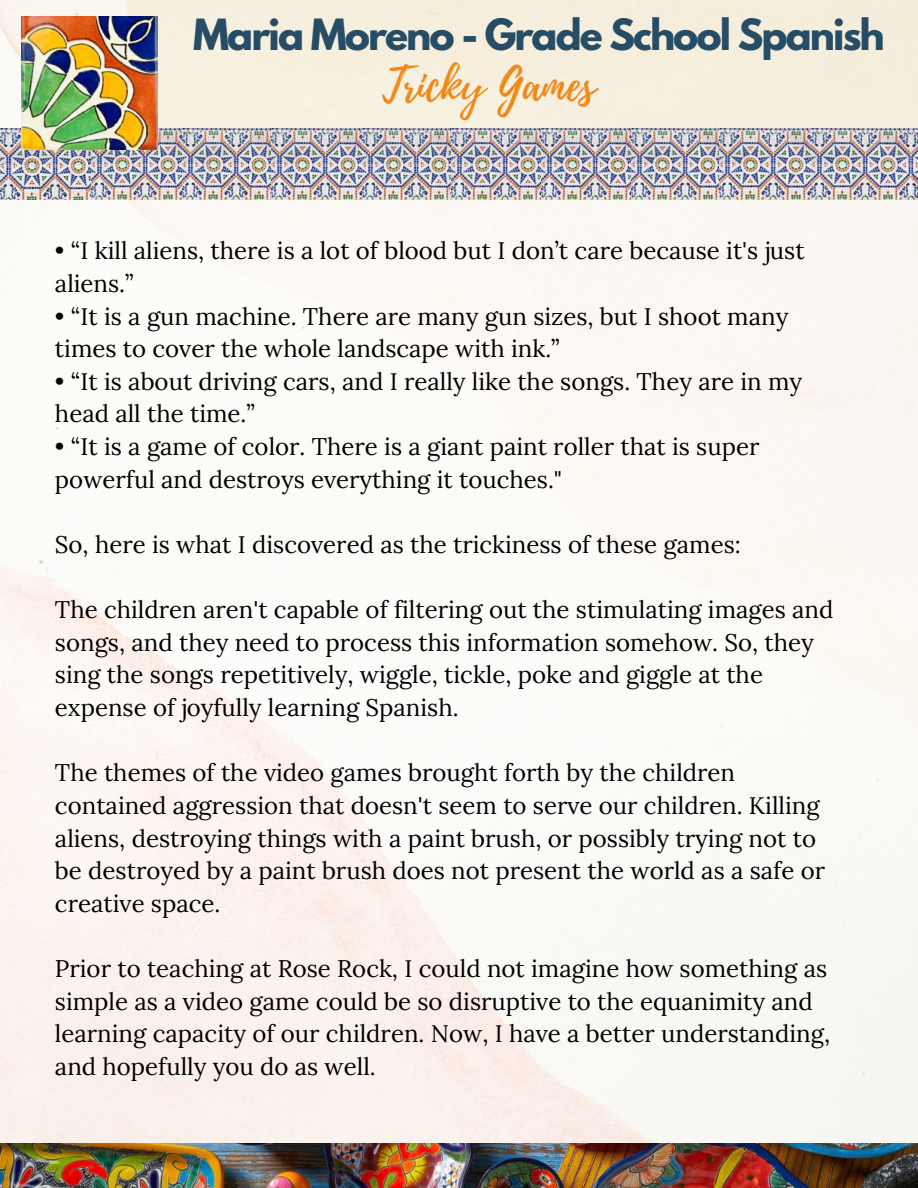
<style>
.page{position:relative;width:918px;height:1188px;background:#fff}
.page>*{position:absolute;margin:0;border:0;box-sizing:border-box;transform-origin:0 0}
.t1{font:45.3px "Playlist Script";color:#f08919}
.t2{font:700 38.1px "League Spartan";letter-spacing:-.05em;color:#274d66}
.t3{font:24px/32.7px "Lora";color:#000}
</style>
<div class="page">
<img style="left:0;top:0;width:918px;height:1143px">
<div style="left:128px;top:0;width:790px;height:136px;background:#f6efde"></div>
<img style="left:0;top:129px;width:92px;height:71px">
<img style="left:92px;top:129px;width:90px;height:71px">
<img style="left:22px;top:17px;width:136px;height:133px">
<img style="left:182px;top:129px;width:90px;height:71px">
<img style="left:272px;top:129px;width:90px;height:71px">
<img style="left:362px;top:129px;width:89px;height:71px">
<img style="left:451px;top:129px;width:91px;height:71px">
<img style="left:542px;top:129px;width:89px;height:71px">
<img style="left:631px;top:129px;width:89px;height:71px">
<img style="left:720px;top:129px;width:91px;height:71px">
<img style="left:811px;top:129px;width:107px;height:71px">
<img style="left:0;top:1143px;width:918px;height:45px">
<h2 class="t2" style="left:193px;top:5px;width:693px">Maria Moreno - Grade School Spanish</h2>
<h1 class="t1" style="left:383px;top:53px;width:215px">Tricky Games</h1>
<p class="t3" style="left:55px;top:233px;width:751px">• “I kill aliens, there is a lot of blood but I don’t care because it's just aliens.”</p>
<p class="t3" style="left:55px;top:298px;width:735px">• “It is a gun machine. There are many gun sizes, but I shoot many times to cover the whole landscape with ink.”</p>
<p class="t3" style="left:55px;top:363px;width:749px">• “It is about driving cars, and I really like the songs. They are in my head all the time.”</p>
<p class="t3" style="left:55px;top:429px;width:706px">• “It is a game of color. There is a giant paint roller that is super powerful and destroys everything it touches."</p>
<p class="t3" style="left:55px;top:527px;width:687px">So, here is what I discovered as the trickiness of these games:</p>
<p class="t3" style="left:55px;top:592px;width:780px">The children aren't capable of filtering out the stimulating images and songs, and they need to process this information somehow. So, they sing the songs repetitively, wiggle, tickle, poke and giggle at the expense of joyfully learning Spanish.</p>
<p class="t3" style="left:55px;top:755px;width:772px">The themes of the video games brought forth by the children contained aggression that doesn't seem to serve our children. Killing aliens, destroying things with a paint brush, or possibly trying not to be destroyed by a paint brush does not present the world as a safe or creative space.</p>
<p class="t3" style="left:55px;top:951px;width:777px">Prior to teaching at Rose Rock, I could not imagine how something as simple as a video game could be so disruptive to the equanimity and learning capacity of our children. Now, I have a better understanding, and hopefully you do as well.</p>
</div>
